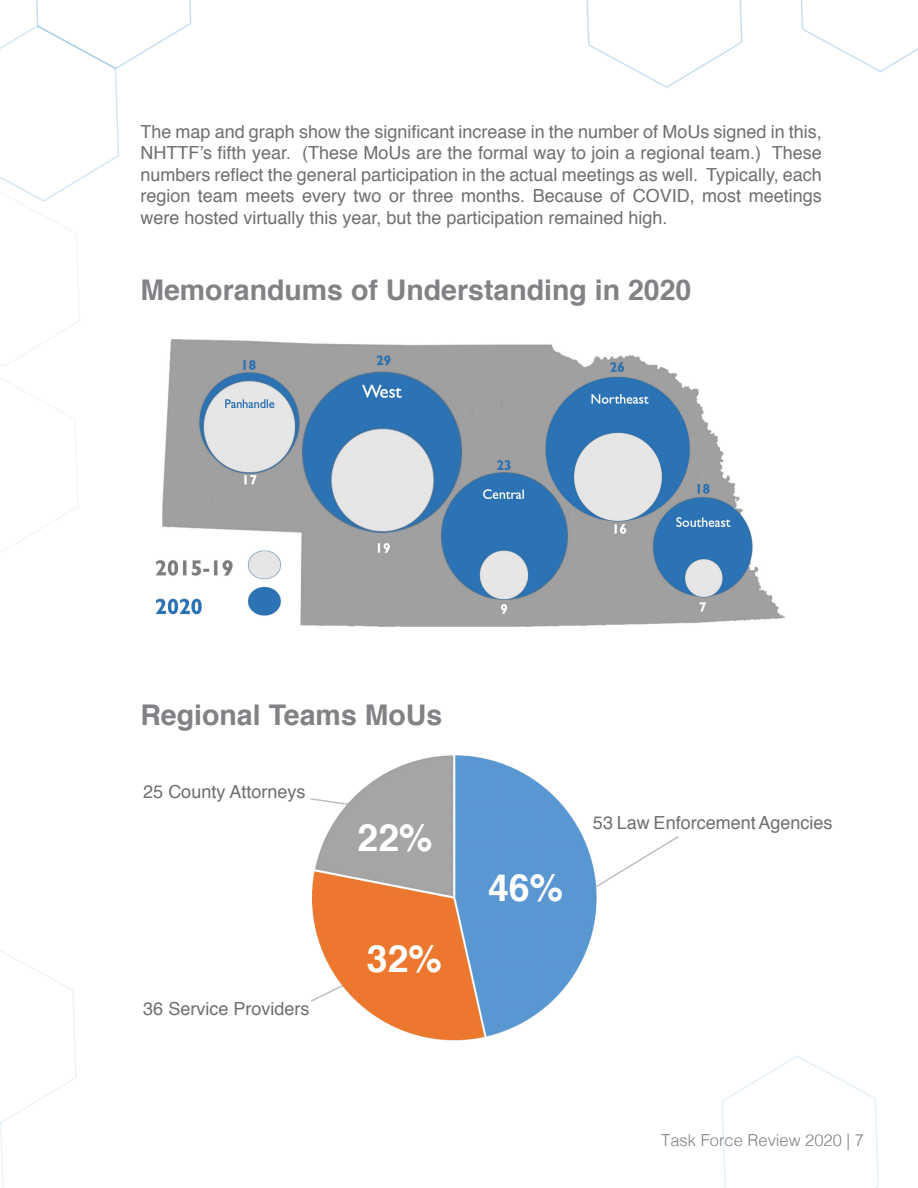
<style>
.page{position:relative;width:918px;height:1188px;background:#fff}
.page>*{position:absolute;margin:0;border:0;box-sizing:border-box;transform-origin:0 0}
.t1{font:700 37.5px "Helvetica";color:#fff}
.t2{font:700 28.5px "Helvetica";color:#818285}
.t3{font:18px/21.6px "Helvetica";color:#6e6f72;text-align:justify}
.t4{font:300 16.5px "Helvetica";color:#818285}
</style>
<div class="page">
<svg style="left:0;top:950px;width:77px;height:238px"></svg>
<svg style="left:586px;top:0;width:157px;height:88px"></svg>
<svg style="left:800px;top:0;width:118px;height:73px"></svg>
<svg style="left:0;top:0;width:192px;height:367px"></svg>
<svg style="left:0;top:378px;width:78px;height:174px"></svg>
<svg style="left:721px;top:1055px;width:158px;height:133px"></svg>
<img style="left:140px;top:316px;width:645px;height:311px">
<svg style="left:609px;top:836px;width:70px;height:44px"></svg>
<img style="left:310px;top:755px;width:299px;height:286px">
<p class="t3" style="left:140px;top:121px;width:683px">The map and graph show the significant increase in the number of MoUs signed in this, NHTTF’s fifth year. (These MoUs are the formal way to join a regional team.) These numbers reflect the general participation in the actual meetings as well. Typically, each region team meets every two or three months. Because of COVID, most meetings were hosted virtually this year, but the participation remained high.</p>
<p class="t2" style="left:140px;top:267px;width:553px">Memorandums of Understanding in 2020</p>
<p class="t2" style="left:140px;top:692px;width:303px">Regional Teams MoUs</p>
<p class="t3" style="left:143px;top:782px;width:164px">25 County Attorneys</p>
<p class="t3" style="left:143px;top:999px;width:168px">36 Service Providers</p>
<p class="t1" style="left:358px;top:807px;width:77px">22%</p>
<p class="t1" style="left:367px;top:929px;width:77px">32%</p>
<p class="t1" style="left:488px;top:857px;width:77px">46%</p>
<p class="t3" style="left:593px;top:813px;width:241px">53 Law Enforcement Agencies</p>
<p class="t4" style="left:661px;top:1126px;width:204px">Task Force Review 2020 | 7</p>
</div>
